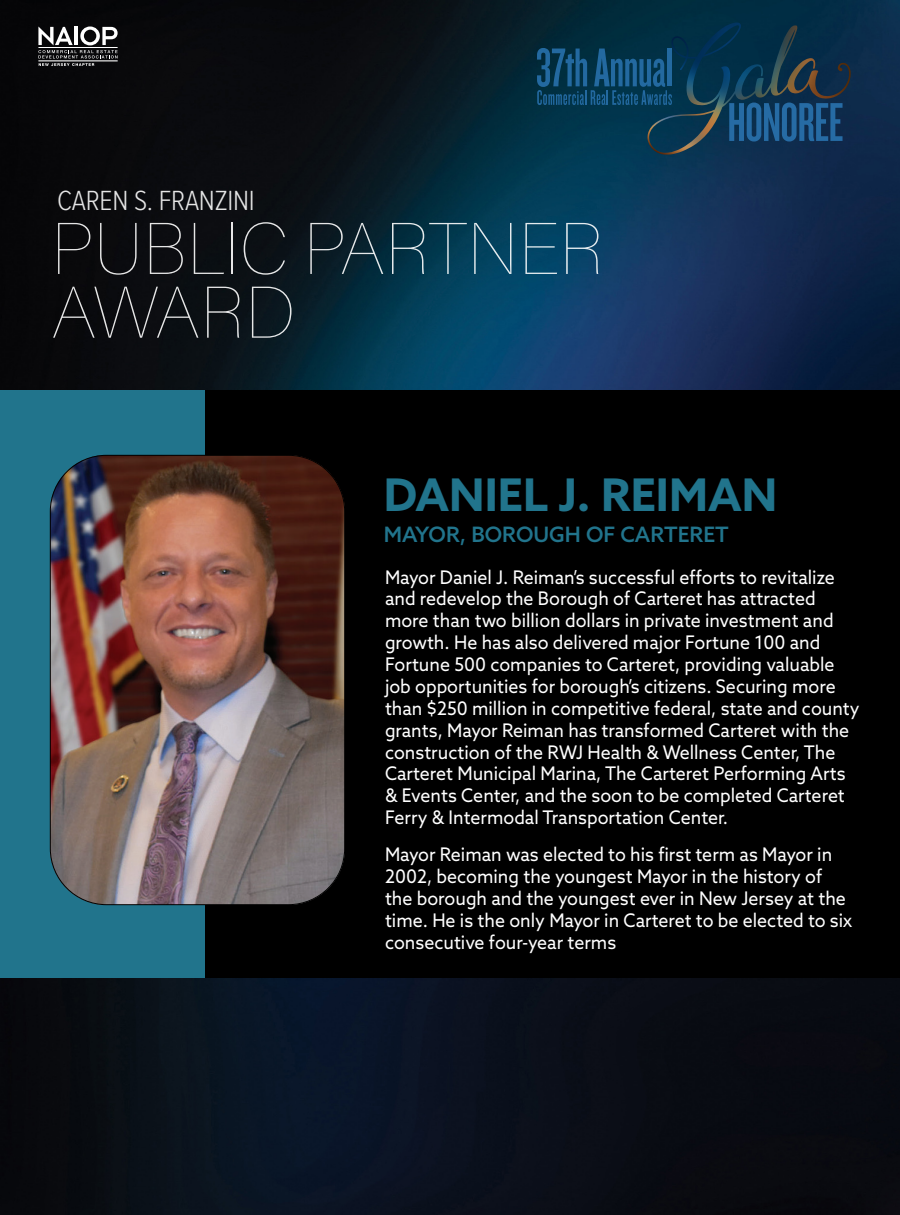
<style>
.page{position:relative;width:900px;height:1215px;background:#fff}
.page>*{position:absolute;margin:0;border:0;box-sizing:border-box;transform-origin:0 0}
.t1{font:100 72.5px/63.8px "Acumin Pro";letter-spacing:.005em;color:#fff}
.t2{font:56.88px "Knockout HTF47 Bantamweight";letter-spacing:-.01em;color:#266ba4}
.t3{font:700 45px "Azo Sans";color:#21748c}
.t4{font:300 28.75px "Proxima Nova Cond";letter-spacing:-.01em;color:#fff}
.t5{font:500 21.25px "Azo Sans";color:#21748c}
.t6{font:18.75px/21.9px "Azo Sans";color:#fff;scale:.95 1}
</style>
<div class="page">
<img style="left:0;top:0;width:900px;height:1215px">
<svg style="left:38px;top:27px;width:80px;height:39px"></svg>
<img style="left:647px;top:23px;width:204px;height:132px">
<svg style="left:537px;top:48px;width:135px;height:57px"></svg>
<hr style="left:667px;top:49px;width:4px;height:37px;background:#2369a0">
<div style="left:0;top:390px;width:900px;height:588px;background:#000"></div>
<div style="left:0;top:390px;width:205px;height:588px;background:#21748c"></div>
<img style="left:50px;top:455px;width:295px;height:450px">
<h3 class="t4" style="left:57px;top:179px;width:199px">CAREN S. FRANZINI</h3>
<h1 class="t1" style="left:51px;top:214px;width:553px">PUBLIC PARTNER<br>AWARD</h1>
<h2 class="t2" style="left:727px;top:94px;width:118px">HONOREE</h2>
<h3 class="t3" style="left:384px;top:465px;width:395px">DANIEL J. REIMAN</h3>
<p class="t5" style="left:384px;top:520px;width:347px">MAYOR, BOROUGH OF CARTERET</p>
<p class="t6" style="left:385px;top:566px;width:501px">Mayor Daniel J. Reiman’s successful efforts to revitalize and redevelop the Borough of Carteret has attracted more than two billion dollars in private investment and growth. He has also delivered major Fortune 100 and Fortune 500 companies to Carteret, providing valuable job opportunities for borough’s citizens. Securing more than $250 million in competitive federal, state and county grants, Mayor Reiman has transformed Carteret with the construction of the RWJ Health &amp; Wellness Center, The Carteret Municipal Marina, The Carteret Performing Arts &amp; Events Center, and the soon to be completed Carteret Ferry &amp; Intermodal Transportation Center.</p>
<p class="t6" style="left:385px;top:843px;width:493px">Mayor Reiman was elected to his first term as Mayor in 2002, becoming the youngest Mayor in the history of the borough and the youngest ever in New Jersey at the time. He is the only Mayor in Carteret to be elected to six consecutive four-year terms</p>
</div>
